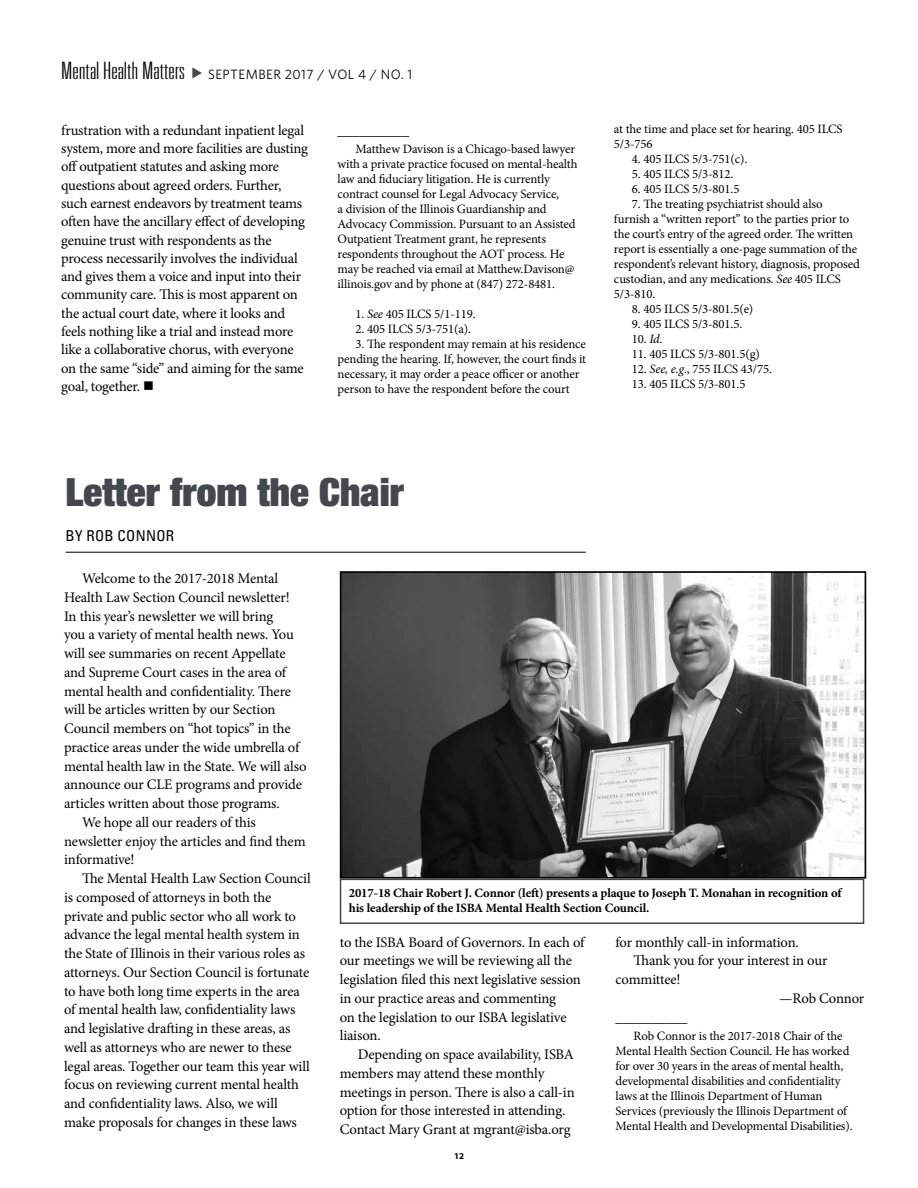
<style>
.page{position:relative;width:918px;height:1188px;background:#fff}
.page>*{position:absolute;margin:0;border:0;box-sizing:border-box;transform-origin:0 0}
.t1{font:900 condensed 39px "Helvetica Neue LT Std";color:#44484d}
.t2{font:100 ultra-condensed 24px "Univers LT Std";color:#000;scale:1.41 1}
.t3{font:condensed 15px "Univers LT Std";letter-spacing:.02em;color:#000}
.t4{font:14.7px/18.3px "Minion Pro";letter-spacing:-.015em;color:#000}
.t5{font:13.5px "Whitney";letter-spacing:.03em;color:#000}
.t6{font:12.75px/15px "Minion Pro";letter-spacing:-.01em;color:#000}
.t7{font:700 12.75px/15.3px "Minion Pro";letter-spacing:-.01em;color:#000}
.t8{font:700 9px "Myriad Pro";color:#000}
.s1{font-style:italic}
</style>
<div class="page">
<hr style="left:66px;top:552px;width:520px;height:1px;background:#000">
<img style="left:343px;top:574px;width:520px;height:302px">
<div style="left:340px;top:571px;width:526px;height:308px;border:2px solid #000"></div>
<div style="left:340px;top:879px;width:524px;height:45px;border:2px solid #44484d"></div>
<h2 class="t2" style="left:61px;top:58px;width:89px">Mental Health Matters</h2>
<p class="t5" style="left:208px;top:65px;width:206px">SEPTEMBER 2017 / VOL 4 / NO. 1</p>
<p class="t4" style="left:61px;top:121px;width:248px">frustration with a redundant inpatient legal system, more and more facilities are dusting off outpatient statutes and asking more questions about agreed orders. Further, such earnest endeavors by treatment teams often have the ancillary effect of developing genuine trust with respondents as the process necessarily involves the individual and gives them a voice and input into their community care. This is most apparent on the actual court date, where it looks and feels nothing like a trial and instead more like a collaborative chorus, with everyone on the same “side” and aiming for the same goal, together. ■</p>
<p class="t4" style="left:338px;top:121px;width:73px">__________</p>
<p class="t6" style="left:338px;top:141px;width:241px;text-indent:18px">Matthew Davison is a Chicago-based lawyer with a private practice focused on mental-health law and fiduciary litigation. He is currently contract counsel for Legal Advocacy Service,<br>a division of the Illinois Guardianship and Advocacy Commission. Pursuant to an Assisted Outpatient Treatment grant, he represents respondents throughout the AOT process. He may be reached via email at Matthew.Davison@ illinois.gov and by phone at (847) 272-8481.</p>
<p class="t6" style="left:356px;top:306px;width:122px">1. <span class="s1">See</span> 405 ILCS 5/1-119.</p>
<p class="t6" style="left:356px;top:321px;width:117px">2. 405 ILCS 5/3-751(a).</p>
<p class="t6" style="left:338px;top:336px;width:250px;text-indent:18px">3. The respondent may remain at his residence pending the hearing. If, however, the court finds it necessary, it may order a peace officer or another person to have the respondent before the court</p>
<p class="t6" style="left:614px;top:122px;width:230px">at the time and place set for hearing. 405 ILCS<br>5/3-756</p>
<p class="t6" style="left:632px;top:152px;width:117px">4. 405 ILCS 5/3-751(c).</p>
<p class="t6" style="left:632px;top:167px;width:103px">5. 405 ILCS 5/3-812.</p>
<p class="t6" style="left:632px;top:182px;width:109px">6. 405 ILCS 5/3-801.5</p>
<p class="t6" style="left:614px;top:197px;width:247px;text-indent:18px">7. The treating psychiatrist should also furnish a “written report” to the parties prior to the court’s entry of the agreed order. The written report is essentially a one-page summation of the respondent’s relevant history, diagnosis, proposed custodian, and any medications. <span class="s1">See</span> 405 ILCS 5/3-810.</p>
<p class="t6" style="left:632px;top:302px;width:123px">8. 405 ILCS 5/3-801.5(e)</p>
<p class="t6" style="left:632px;top:317px;width:112px">9. 405 ILCS 5/3-801.5.</p>
<p class="t6" style="left:632px;top:332px;width:32px">10. <span class="s1">Id</span>.</p>
<p class="t6" style="left:632px;top:347px;width:129px">11. 405 ILCS 5/3-801.5(g)</p>
<p class="t6" style="left:632px;top:362px;width:141px">12. <span class="s1">See, e.g</span>., 755 ILCS 43/75.</p>
<p class="t6" style="left:632px;top:377px;width:115px">13. 405 ILCS 5/3-801.5</p>
<h1 class="t1" style="left:66px;top:467px;width:340px">Letter from the Chair</h1>
<p class="t3" style="left:66px;top:526px;width:110px">BY ROB CONNOR</p>
<p class="t4" style="left:82px;top:569px;width:198px">Welcome to the 2017-2018 Mental</p>
<p class="t4" style="left:64px;top:588px;width:227px">Health Law Section Council newsletter!</p>
<p class="t4" style="left:64px;top:607px;width:211px">In this year’s newsletter we will bring</p>
<p class="t4" style="left:64px;top:626px;width:231px">you a variety of mental health news. You</p>
<p class="t4" style="left:64px;top:644px;width:223px">will see summaries on recent Appellate</p>
<p class="t4" style="left:64px;top:663px;width:224px">and Supreme Court cases in the area of</p>
<p class="t4" style="left:64px;top:682px;width:228px">mental health and confidentiality. There</p>
<p class="t4" style="left:64px;top:701px;width:213px">will be articles written by our Section</p>
<p class="t4" style="left:64px;top:719px;width:228px">Council members on “hot topics” in the</p>
<p class="t4" style="left:64px;top:738px;width:237px">practice areas under the wide umbrella of</p>
<p class="t4" style="left:64px;top:757px;width:244px">mental health law in the State. We will also</p>
<p class="t4" style="left:64px;top:776px;width:239px">announce our CLE programs and provide</p>
<p class="t4" style="left:64px;top:794px;width:217px">articles written about those programs.</p>
<p class="t4" style="left:82px;top:813px;width:175px">We hope all our readers of this</p>
<p class="t4" style="left:64px;top:832px;width:243px">newsletter enjoy the articles and find them</p>
<p class="t4" style="left:64px;top:850px;width:72px">informative!</p>
<p class="t4" style="left:82px;top:869px;width:230px">The Mental Health Law Section Council</p>
<p class="t4" style="left:64px;top:888px;width:209px">is composed of attorneys in both the</p>
<p class="t4" style="left:64px;top:907px;width:234px">private and public sector who all work to</p>
<p class="t4" style="left:64px;top:925px;width:237px">advance the legal mental health system in</p>
<p class="t4" style="left:64px;top:944px;width:243px">the State of Illinois in their various roles as</p>
<p class="t4" style="left:64px;top:963px;width:247px">attorneys. Our Section Council is fortunate</p>
<p class="t4" style="left:64px;top:982px;width:237px">to have both long time experts in the area</p>
<p class="t4" style="left:64px;top:1000px;width:233px">of mental health law, confidentiality laws</p>
<p class="t4" style="left:64px;top:1019px;width:228px">and legislative drafting in these areas, as</p>
<p class="t4" style="left:64px;top:1038px;width:229px">well as attorneys who are newer to these</p>
<p class="t4" style="left:64px;top:1057px;width:247px">legal areas. Together our team this year will</p>
<p class="t4" style="left:64px;top:1075px;width:236px">focus on reviewing current mental health</p>
<p class="t4" style="left:64px;top:1094px;width:215px">and confidentiality laws. Also, we will</p>
<p class="t4" style="left:64px;top:1113px;width:234px">make proposals for changes in these laws</p>
<p class="t7" style="left:349px;top:885px;width:494px">2017-18 Chair Robert J. Connor (left) presents a plaque to Joseph T. Monahan in recognition of his leadership of the ISBA Mental Health Section Council.</p>
<p class="t4" style="left:616px;top:933px;width:185px">for monthly call-in information.</p>
<p class="t4" style="left:634px;top:952px;width:195px">Thank you for your interest in our</p>
<p class="t4" style="left:616px;top:970px;width:67px">committee!</p>
<p class="t4" style="left:779px;top:989px;width:87px">—Rob Connor</p>
<p class="t4" style="left:616px;top:1008px;width:73px">__________</p>
<p class="t6" style="left:616px;top:1028px;width:239px;text-indent:18px">Rob Connor is the 2017-2018 Chair of the Mental Health Section Council. He has worked for over 30 years in the areas of mental health, developmental disabilities and confidentiality laws at the Illinois Department of Human Services (previously the Illinois Department of Mental Health and Developmental Disabilities).</p>
<p class="t4" style="left:340px;top:933px;width:246px;line-height:18.8px">to the ISBA Board of Governors. In each of our meetings we will be reviewing all the legislation filed this next legislative session in our practice areas and commenting<br>on the legislation to our ISBA legislative liaison.</p>
<p class="t4" style="left:340px;top:1045px;width:236px;line-height:18.8px;text-indent:18px">Depending on space availability, ISBA members may attend these monthly meetings in person. There is also a call-in option for those interested in attending.<br>Contact Mary Grant at mgrant@isba.org</p>
<p class="t8" style="left:454px;top:1150px;width:11px">12</p>
</div>
